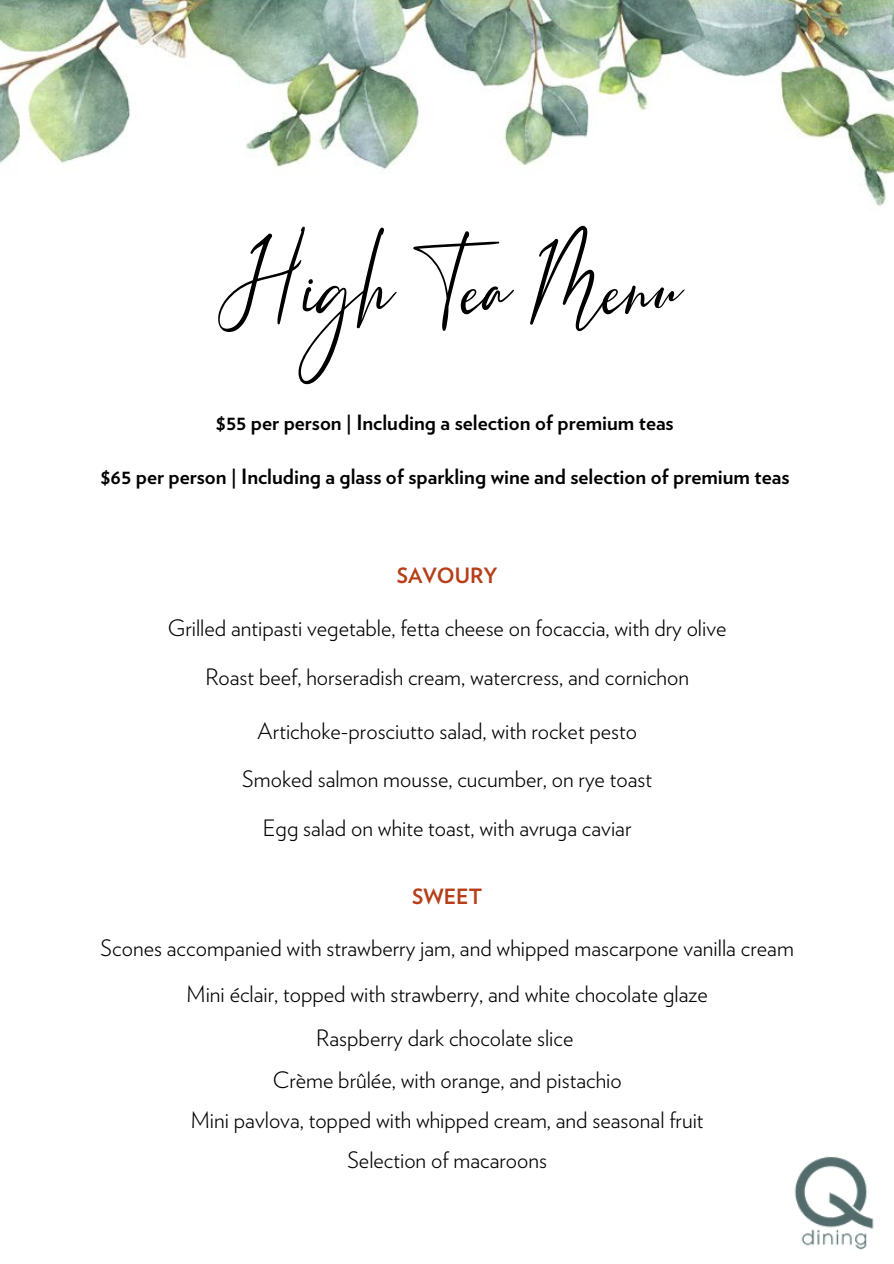
<style>
.page{position:relative;width:894px;height:1264px;background:#fff}
.page>*{position:absolute;margin:0;border:0;box-sizing:border-box;transform-origin:0 0}
.t1{font:73.5px "Bernaillo";color:#000}
.t2{font:300 22.5px/40.8px "Verlag";color:#000;text-align:center}
.t3{font:700 21px "Verlag";color:#000}
.t4{font:700 21px "Verlag";color:#b63e19}
</style>
<div class="page">
<img style="left:0;top:0;width:893px;height:206px">
<img style="left:794px;top:1156px;width:80px;height:94px">
<h1 class="t1" style="left:230px;top:258px;width:454px">High Tea Menu</h1>
<p class="t3" style="left:216px;top:413px;width:459px">$55 per person | Including a selection of premium teas</p>
<p class="t3" style="left:100px;top:467px;width:690px">$65 per person | Including a glass of sparkling wine and selection of premium teas</p>
<p class="t4" style="left:396px;top:566px;width:102px">SAVOURY</p>
<p class="t2" style="left:168px;top:605px;width:560px;line-height:48.6px">Grilled antipasti vegetable, fetta cheese on focaccia, with dry olive<br>Roast beef, horseradish cream, watercress, and cornichon</p>
<p class="t2" style="left:257px;top:711px;width:381px">Artichoke-prosciutto salad, with rocket pesto</p>
<p class="t2" style="left:242px;top:759px;width:411px">Smoked salmon mousse, cucumber, on rye toast</p>
<p class="t2" style="left:263px;top:808px;width:370px">Egg salad on white toast, with avruga caviar</p>
<p class="t4" style="left:412px;top:887px;width:72px">SWEET</p>
<p class="t2" style="left:100px;top:925px;width:694px;line-height:46.7px">Scones accompanied with strawberry jam, and whipped mascarpone vanilla cream<br>Mini éclair, topped with strawberry, and white chocolate glaze</p>
<p class="t2" style="left:191px;top:1018px;width:514px">Raspberry dark chocolate slice<br>Crème brûlée, with orange, and pistachio<br>Mini pavlova, topped with whipped cream, and seasonal fruit Selection of macaroons</p>
</div>
